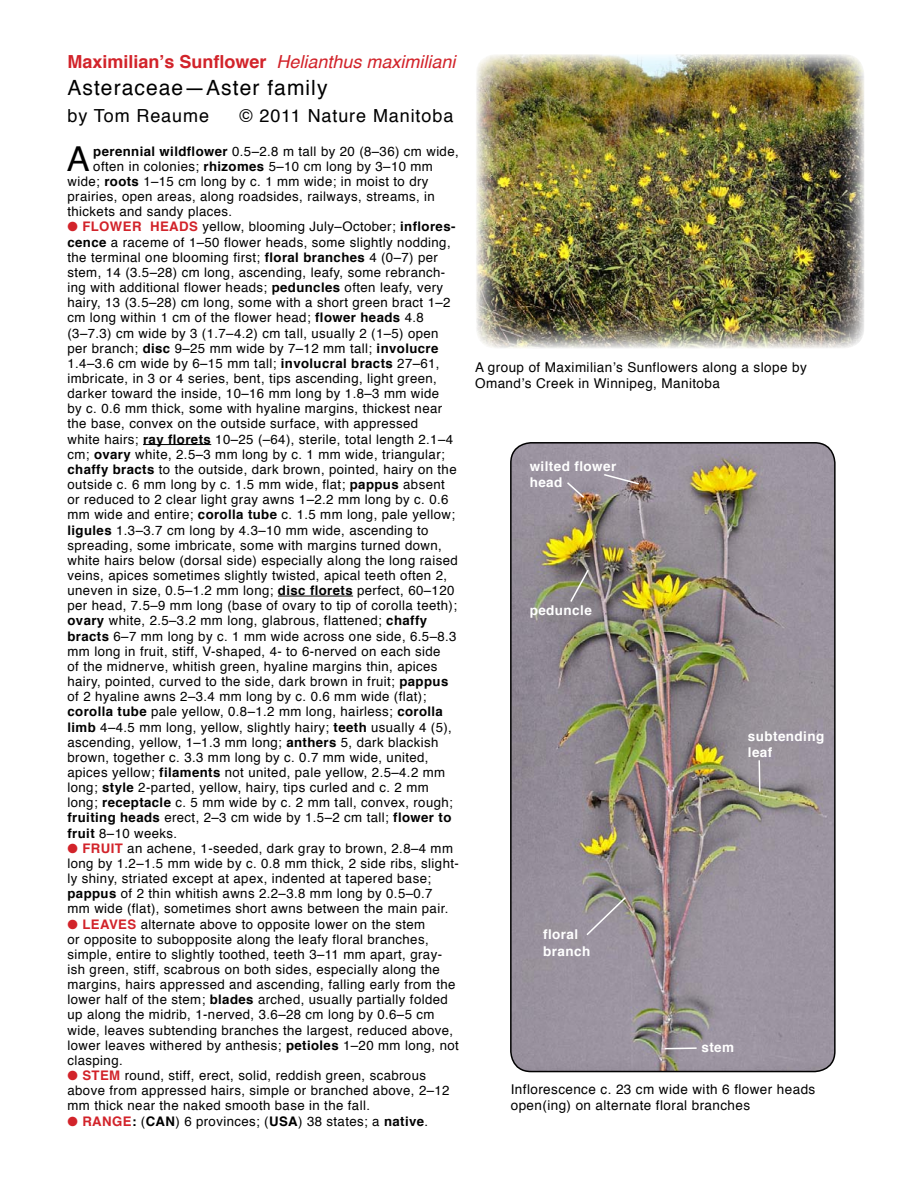
<style>
.page{position:relative;width:918px;height:1188px;background:#fff}
.page>*{position:absolute;margin:0;border:0;box-sizing:border-box;transform-origin:0 0}
.t1{font:34.35px "Helvetica";color:#000}
.t2{font:21px "Helvetica";letter-spacing:.05em;color:#000}
.t3{font:700 18px "Helvetica";color:#d2232a}
.t4{font:18px "Helvetica";letter-spacing:.05em;color:#000}
.t5{font:13.5px/16.2px "Helvetica";letter-spacing:.03em;color:#000}
.t6{font:700 13.5px/16.2px "Helvetica";letter-spacing:.03em;color:#fff}
.t7{font:13.2px/15.1px "Helvetica";letter-spacing:.03em;color:#000}
.s1{font-weight:400;font-style:italic}
.s2{font-weight:700}
.s3{color:#d2232a}
.s4{font-weight:700;color:#d2232a}
</style>
<div class="page">
<hr style="left:143px;top:444px;width:68px;height:1px;background:#000">
<hr style="left:278px;top:596px;width:75px;height:1px;background:#000">
<img style="left:476px;top:54px;width:388px;height:294px">
<img style="left:511px;top:443px;width:324px;height:629px">
<div style="left:510px;top:442px;width:326px;height:630px;border:2px solid #000;border-radius:20px"></div>
<svg style="left:585px;top:896px;width:42px;height:41px;background:#9b969b"></svg>
<svg style="left:565px;top:481px;width:21px;height:18px"></svg>
<svg style="left:602px;top:473px;width:39px;height:13px"></svg>
<svg style="left:758px;top:759px;width:3px;height:34px"></svg>
<svg style="left:663px;top:1047px;width:35px;height:3px"></svg>
<svg style="left:569px;top:568px;width:21px;height:36px"></svg>
<h3 class="t3" style="left:68px;top:47px;width:390px">Maximilian’s Sunflower <span class="s1">Helianthus maximiliani</span></h3>
<h2 class="t2" style="left:68px;top:71px;width:262px">Asteraceae—Aster family</h2>
<h3 class="t4" style="left:68px;top:101px;width:143px">by Tom Reaume</h3>
<h3 class="t4" style="left:239px;top:101px;width:215px">© 2011 Nature Manitoba</h3>
<h1 class="t1" style="left:67px;top:132px;width:24px">A</h1>
<p class="t7" style="left:93px;top:144px;width:367px"><span class="s2">perennial wildflower</span> 0.5–2.8 m tall by 20 (8–36) cm wide,</p>
<p class="t7" style="left:93px;top:159px;width:341px">often in colonies; <span class="s2">rhizomes</span> 5–10 cm long by 3–10 mm</p>
<p class="t7" style="left:68px;top:174px;width:363px">wide; <span class="s2">roots</span> 1–15 cm long by c. 1 mm wide; in moist to dry</p>
<p class="t7" style="left:68px;top:189px;width:369px">prairies, open areas, along roadsides, railways, streams, in</p>
<p class="t7" style="left:68px;top:205px;width:166px">thickets and sandy places.</p>
<p class="t7" style="left:68px;top:220px;width:392px"><span class="s3">●</span> <span class="s4">FLOWER HEADS</span> yellow, blooming July–October; <span class="s2">inflores&shy;cence</span> a raceme of 1–50 flower heads, some slightly nodding, the terminal one blooming first; <span class="s2">floral branches</span> 4 (0–7) per stem, 14 (3.5–28) cm long, ascending, leafy, some rebranch&shy;ing with additional flower heads; <span class="s2">peduncles</span> often leafy, very hairy, 13 (3.5–28) cm long, some with a short green bract 1–2 cm long within 1 cm of the flower head; <span class="s2">flower heads</span> 4.8 (3–7.3) cm wide by 3 (1.7–4.2) cm tall, usually 2 (1–5) open per branch; <span class="s2">disc</span> 9–25 mm wide by 7–12 mm tall; <span class="s2">involucre </span>1.4–3.6 cm wide by 6–15 mm tall; <span class="s2">involucral bracts</span> 27–61, imbricate, in 3 or 4 series, bent, tips ascending, light green, darker toward the inside, 10–16 mm long by 1.8–3 mm wide<br>by c. 0.6 mm thick, some with hyaline margins, thickest near the base, convex on the outside surface, with appressed<br>white hairs; <span class="s2">ray florets</span> 10–25 (–64), sterile, total length 2.1–4 cm; <span class="s2">ovary</span> white, 2.5–3 mm long by c. 1 mm wide, triangular; <span class="s2">chaffy bracts</span> to the outside, dark brown, pointed, hairy on the outside c. 6 mm long by c. 1.5 mm wide, flat; <span class="s2">pappus</span> absent or reduced to 2 clear light gray awns 1–2.2 mm long by c. 0.6 mm wide and entire; <span class="s2">corolla tube</span> c. 1.5 mm long, pale yellow; <span class="s2">ligules</span> 1.3–3.7 cm long by 4.3–10 mm wide, ascending to spreading, some imbricate, some with margins turned down, white hairs below (dorsal side) especially along the long raised veins, apices sometimes slightly twisted, apical teeth often 2, uneven in size, 0.5–1.2 mm long; <span class="s2">disc florets</span> perfect, 60–120 per head, 7.5–9 mm long (base of ovary to tip of corolla teeth); <span class="s2">ovary</span> white, 2.5–3.2 mm long, glabrous, flattened; <span class="s2">chaffy bracts</span> 6–7 mm long by c. 1 mm wide across one side, 6.5–8.3 mm long in fruit, stiff, V-shaped, 4- to 6-nerved on each side<br>of the midnerve, whitish green, hyaline margins thin, apices hairy, pointed, curved to the side, dark brown in fruit; <span class="s2">pappus </span>of 2 hyaline awns 2–3.4 mm long by c. 0.6 mm wide (flat); <span class="s2">corolla tube</span> pale yellow, 0.8–1.2 mm long, hairless; <span class="s2">corolla limb</span> 4–4.5 mm long, yellow, slightly hairy; <span class="s2">teeth</span> usually 4 (5), ascending, yellow, 1–1.3 mm long; <span class="s2">anthers</span> 5, dark blackish brown, together c. 3.3 mm long by c. 0.7 mm wide, united, apices yellow; <span class="s2">filaments</span> not united, pale yellow, 2.5–4.2 mm long; <span class="s2">style</span> 2-parted, yellow, hairy, tips curled and c. 2 mm long; <span class="s2">receptacle</span> c. 5 mm wide by c. 2 mm tall, convex, rough; <span class="s2">fruiting heads</span> erect, 2–3 cm wide by 1.5–2 cm tall; <span class="s2">flower to fruit</span> 8–10 weeks.</p>
<p class="t7" style="left:68px;top:841px;width:393px"><span class="s3">●</span> <span class="s4">FRUIT</span> an achene, 1-seeded, dark gray to brown, 2.8–4 mm long by 1.2–1.5 mm wide by c. 0.8 mm thick, 2 side ribs, slight&shy;ly shiny, striated except at apex, indented at tapered base; <span class="s2">pappus</span> of 2 thin whitish awns 2.2–3.8 mm long by 0.5–0.7<br>mm wide (flat), sometimes short awns between the main pair.</p>
<p class="t7" style="left:68px;top:917px;width:393px"><span class="s3">●</span> <span class="s4">LEAVES</span> alternate above to opposite lower on the stem<br>or opposite to subopposite along the leafy floral branches, simple, entire to slightly toothed, teeth 3–11 mm apart, gray&shy;ish green, stiff, scabrous on both sides, especially along the margins, hairs appressed and ascending, falling early from the lower half of the stem; <span class="s2">blades</span> arched, usually partially folded up along the midrib, 1-nerved, 3.6–28 cm long by 0.6–5 cm wide, leaves subtending branches the largest, reduced above, lower leaves withered by anthesis; <span class="s2">petioles</span> 1–20 mm long, not clasping.</p>
<p class="t7" style="left:68px;top:1068px;width:384px"><span class="s3">●</span> <span class="s4">STEM</span> round, stiff, erect, solid, reddish green, scabrous above from appressed hairs, simple or branched above, 2–12 mm thick near the naked smooth base in the fall.</p>
<p class="t7" style="left:68px;top:1114px;width:362px"><span class="s3">●</span> <span class="s4">RANGE</span><span class="s2">:</span> (<span class="s2">CAN</span>) 6 provinces; (<span class="s2">USA</span>) 38 states; a <span class="s2">native</span>.</p>
<p class="t5" style="left:475px;top:360px;width:333px">A group of Maximilian’s Sunflowers along a slope by<br>Omand’s Creek in Winnipeg, Manitoba</p>
<p class="t6" style="left:530px;top:458px;width:88px">wilted flower head</p>
<p class="t6" style="left:530px;top:603px;width:64px">peduncle</p>
<p class="t6" style="left:543px;top:927px;width:49px">floral branch</p>
<p class="t6" style="left:748px;top:728px;width:78px">subtending leaf</p>
<p class="t6" style="left:701px;top:1039px;width:34px">stem</p>
<p class="t5" style="left:511px;top:1081px;width:306px">Inflorescence c. 23 cm wide with 6 flower heads open(ing) on alternate floral branches</p>
</div>
